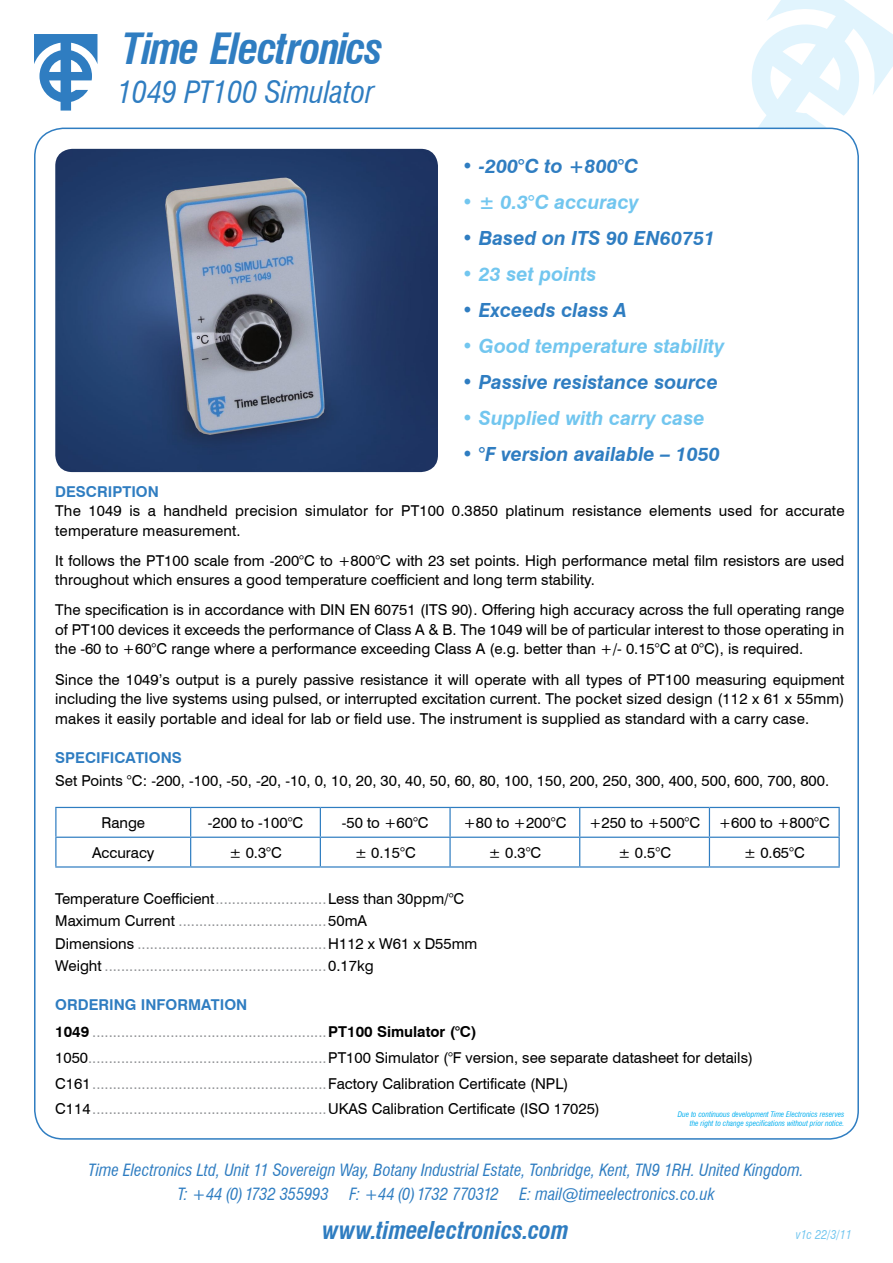
<style>
.page{position:relative;width:893px;height:1263px;background:#fff}
.page>*{position:absolute;margin:0;border:0;box-sizing:border-box;transform-origin:0 0}
.t1{font:italic 700 condensed 42px "Swiss 721 BT";letter-spacing:-.035em;color:#2f7dc1}
.t2{font:italic condensed 30px "Swiss 721 BT";color:#2f7dc1}
.t3{font:italic 700 condensed 24px "Swiss 721 BT";color:#2f7dc1}
.t4{font:italic 700 19.5px "Swiss 721 BT";color:#2f7dc1}
.t5{font:italic 700 19.5px "Swiss 721 BT";color:#72c6ef}
.t6{font:italic condensed 16.5px "Swiss 721 BT";color:#2f7dc1}
.t7{font:italic condensed 16.5px "Swiss 721 BT";letter-spacing:-.02em;color:#2f7dc1}
.t8{font:15px/19.5px "Swiss 721 BT";color:#000}
.t9{font:15px "Swiss 721 BT";color:#939598}
.t10{font:700 15px "Swiss 721 BT";color:#2f7dc1}
.t11{font:italic condensed 12px "Swiss 721 BT";color:#72c6ef}
.t12{font:italic condensed 7.5px/9px "Swiss 721 BT";color:#00aeef;text-align:right}
.s1{color:#939598}
.s2{color:#000}
.s3{font-weight:700;color:#000}
</style>
<div class="page">
<svg style="left:746px;top:0;width:147px;height:142px"></svg>
<svg style="left:34px;top:34px;width:63px;height:77px"></svg>
<div style="left:35px;top:128px;width:823px;height:1011px;background:#fff;border-radius:29px"></div>
<hr style="left:55px;top:807px;width:136px;height:1px;background:#2f7dc1">
<hr style="left:191px;top:807px;width:129px;height:1px;background:#2f7dc1">
<hr style="left:320px;top:807px;width:130px;height:1px;background:#2f7dc1">
<hr style="left:449px;top:808px;width:2px;height:29px;background:#2f7dc1">
<hr style="left:450px;top:807px;width:130px;height:1px;background:#2f7dc1">
<hr style="left:580px;top:807px;width:129px;height:1px;background:#2f7dc1">
<hr style="left:709px;top:807px;width:131px;height:1px;background:#2f7dc1">
<hr style="left:838px;top:808px;width:2px;height:29px;background:#2f7dc1">
<svg style="left:55px;top:808px;width:1px;height:58px"></svg>
<hr style="left:55px;top:837px;width:136px;height:1px;background:#2f7dc1">
<svg style="left:190px;top:808px;width:1px;height:58px"></svg>
<hr style="left:191px;top:837px;width:129px;height:1px;background:#2f7dc1">
<svg style="left:320px;top:808px;width:1px;height:58px"></svg>
<hr style="left:320px;top:837px;width:130px;height:1px;background:#2f7dc1">
<hr style="left:449px;top:838px;width:2px;height:28px;background:#2f7dc1">
<hr style="left:450px;top:837px;width:130px;height:1px;background:#2f7dc1">
<svg style="left:579px;top:808px;width:1px;height:58px"></svg>
<hr style="left:580px;top:837px;width:129px;height:1px;background:#2f7dc1">
<svg style="left:709px;top:808px;width:1px;height:58px"></svg>
<hr style="left:709px;top:837px;width:131px;height:1px;background:#2f7dc1">
<hr style="left:838px;top:838px;width:2px;height:28px;background:#2f7dc1">
<hr style="left:55px;top:866px;width:136px;height:1px;background:#2f7dc1">
<hr style="left:191px;top:866px;width:129px;height:1px;background:#2f7dc1">
<hr style="left:320px;top:866px;width:130px;height:1px;background:#2f7dc1">
<hr style="left:450px;top:866px;width:130px;height:1px;background:#2f7dc1">
<hr style="left:580px;top:866px;width:129px;height:1px;background:#2f7dc1">
<hr style="left:709px;top:866px;width:131px;height:1px;background:#2f7dc1">
<img style="left:55px;top:149px;width:383px;height:323px">
<p class="t1" style="left:123px;top:24px;width:262px">Time Electronics</p>
<p class="t2" style="left:117px;top:74px;width:259px">1049 PT100 Simulator</p>
<p class="t4" style="left:462px;top:154px;width:178px">• -200°C to +800°C</p>
<p class="t5" style="left:462px;top:190px;width:179px">• ± 0.3°C accuracy</p>
<p class="t4" style="left:462px;top:226px;width:255px">• Based on ITS 90 EN60751</p>
<p class="t5" style="left:462px;top:262px;width:136px">• 23 set points</p>
<p class="t4" style="left:462px;top:298px;width:167px">• Exceeds class A</p>
<p class="t5" style="left:462px;top:334px;width:264px">• Good temperature stability</p>
<p class="t4" style="left:462px;top:370px;width:258px">• Passive resistance source</p>
<p class="t5" style="left:462px;top:406px;width:245px">• Supplied with carry case</p>
<p class="t4" style="left:462px;top:442px;width:260px">• °F version available – 1050</p>
<p class="t10" style="left:55px;top:482px;width:105px">DESCRIPTION</p>
<p class="t8" style="left:55px;top:501px;width:791px">The 1049 is a handheld precision simulator for PT100 0.3850 platinum resistance elements used for accurate temperature measurement.</p>
<p class="t8" style="left:55px;top:551px;width:791px">It follows the PT100 scale from -200°C to +800°C with 23 set points. High performance metal film resistors are used throughout which ensures a good temperature coefficient and long term stability.</p>
<p class="t8" style="left:55px;top:600px;width:791px;text-align:justify">The specification is in accordance with DIN EN 60751 (ITS 90). Offering high accuracy across the full operating range of PT100 devices it exceeds the performance of Class A &amp; B. The 1049 will be of particular interest to those operating in the -60 to +60°C range where a performance exceeding Class A (e.g. better than +/- 0.15°C at 0°C), is required.</p>
<p class="t8" style="left:55px;top:669px;width:791px;text-align:justify">Since the 1049’s output is a purely passive resistance it will operate with all types of PT100 measuring equipment including the live systems using pulsed, or interrupted excitation current. The pocket sized design (112 x 61 x 55mm) makes it easily portable and ideal for lab or field use. The instrument is supplied as standard with a carry case.</p>
<p class="t10" style="left:55px;top:748px;width:128px">SPECIFICATIONS</p>
<p class="t8" style="left:55px;top:771px;width:775px">Set Points °C: -200, -100, -50, -20, -10, 0, 10, 20, 30, 40, 50, 60, 80, 100, 150, 200, 250, 300, 400, 500, 600, 700, 800.</p>
<p class="t8" style="left:101px;top:813px;width:45px">Range</p>
<p class="t8" style="left:208px;top:813px;width:97px">-200 to -100°C</p>
<p class="t8" style="left:342px;top:813px;width:88px">-50 to +60°C</p>
<p class="t8" style="left:463px;top:813px;width:104px">+80 to +200°C</p>
<p class="t8" style="left:589px;top:813px;width:242px">+250 to +500°C +600 to +800°C</p>
<p class="t8" style="left:92px;top:842px;width:64px">Accuracy</p>
<p class="t8" style="left:229px;top:842px;width:54px">± 0.3°C</p>
<p class="t8" style="left:355px;top:842px;width:63px">± 0.15°C</p>
<p class="t8" style="left:488px;top:842px;width:54px">± 0.3°C</p>
<p class="t8" style="left:618px;top:842px;width:54px">± 0.5°C</p>
<p class="t8" style="left:744px;top:842px;width:63px">± 0.65°C</p>
<p class="t8" style="left:55px;top:888px;width:410px">Temperature Coefficient<span class="s1">...........................</span>Less than 30ppm/°C</p>
<p class="t9" style="left:55px;top:912px;width:313px"><span class="s2">Maximum Current</span> ....................................<span class="s2">50mA</span></p>
<p class="t9" style="left:55px;top:934px;width:424px"><span class="s2">Dimensions</span> ..............................................<span class="s2">H112 x W61 x D55mm</span></p>
<p class="t9" style="left:55px;top:957px;width:320px"><span class="s2">Weight</span> ......................................................<span class="s2">0.17kg</span></p>
<p class="t10" style="left:55px;top:996px;width:194px">ORDERING INFORMATION</p>
<p class="t9" style="left:55px;top:1023px;width:423px"><span class="s3">1049</span> .........................................................<span class="s3">PT100 Simulator (°C)</span></p>
<p class="t8" style="left:55px;top:1047px;width:699px">1050<span class="s1">..........................................................</span>PT100 Simulator (°F version, see separate datasheet for details)</p>
<p class="t9" style="left:55px;top:1074px;width:515px"><span class="s2">C161</span>.........................................................<span class="s2">Factory Calibration Certificate (NPL)</span></p>
<p class="t9" style="left:55px;top:1100px;width:546px"><span class="s2">C114</span>.........................................................<span class="s2">UKAS Calibration Certificate (ISO 17025)</span></p>
<p class="t12" style="left:678px;top:1109px;width:168px">Due to continuous development Time Electronics reserves the right to change specifications without prior notice.</p>
<p class="t6" style="left:89px;top:1160px;width:716px">Time Electronics Ltd, Unit 11 Sovereign Way, Botany Industrial Estate, Tonbridge, Kent, TN9 1RH. United Kingdom.</p>
<p class="t6" style="left:178px;top:1184px;width:152px">T: +44 (0) 1732 355993</p>
<p class="t7" style="left:349px;top:1184px;width:151px">F: +44 (0) 1732 770312</p>
<p class="t6" style="left:519px;top:1184px;width:197px">E: mail@timeelectronics.co.uk</p>
<p class="t3" style="left:322px;top:1215px;width:248px">www.timeelectronics.com</p>
<p class="t11" style="left:796px;top:1228px;width:57px">v1c 22/3/11</p>
</div>
